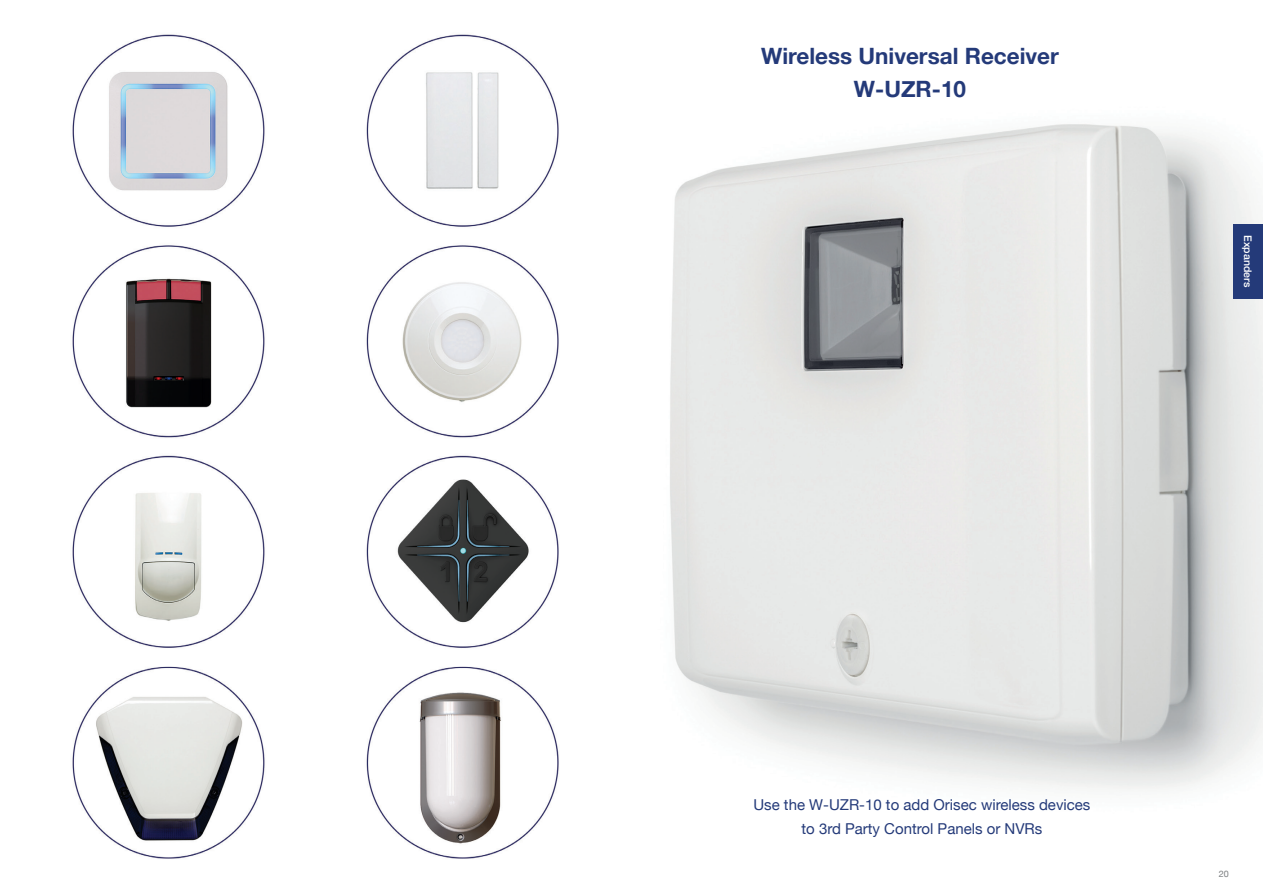
<style>
.page{position:relative;width:1263px;height:893px;background:#fff}
.page>*{position:absolute;margin:0;border:0;box-sizing:border-box;transform-origin:0 0}
.t1{font:700 22.5px "Helvetica Neue";color:#243a79}
.t2{font:15px/24px "Helvetica Neue";color:#243a79;text-align:center}
.t3{font:500 10.5px "Helvetica Neue";color:#fff}
.t4{font:9px "Helvetica Neue";color:#7c7f81}
</style>
<div class="page">
<img style="left:72px;top:34px;width:1191px;height:825px">
<div style="left:1233px;top:224px;width:30px;height:74px;background:#243a79"></div>
<p class="t1" style="left:761px;top:39px;width:299px">Wireless Universal Receiver</p>
<p class="t1" style="left:854px;top:72px;width:114px">W-UZR-10</p>
<p class="t3" style="left:1256px;top:235px;width:53px;rotate:90deg">Expanders</p>
<p class="t2" style="left:753px;top:794px;width:338px">Use the W-UZR-10 to add Orisec wireless devices to 3rd Party Control Panels or NVRs</p>
<p class="t4" style="left:1219px;top:867px;width:12px">20</p>
</div>
